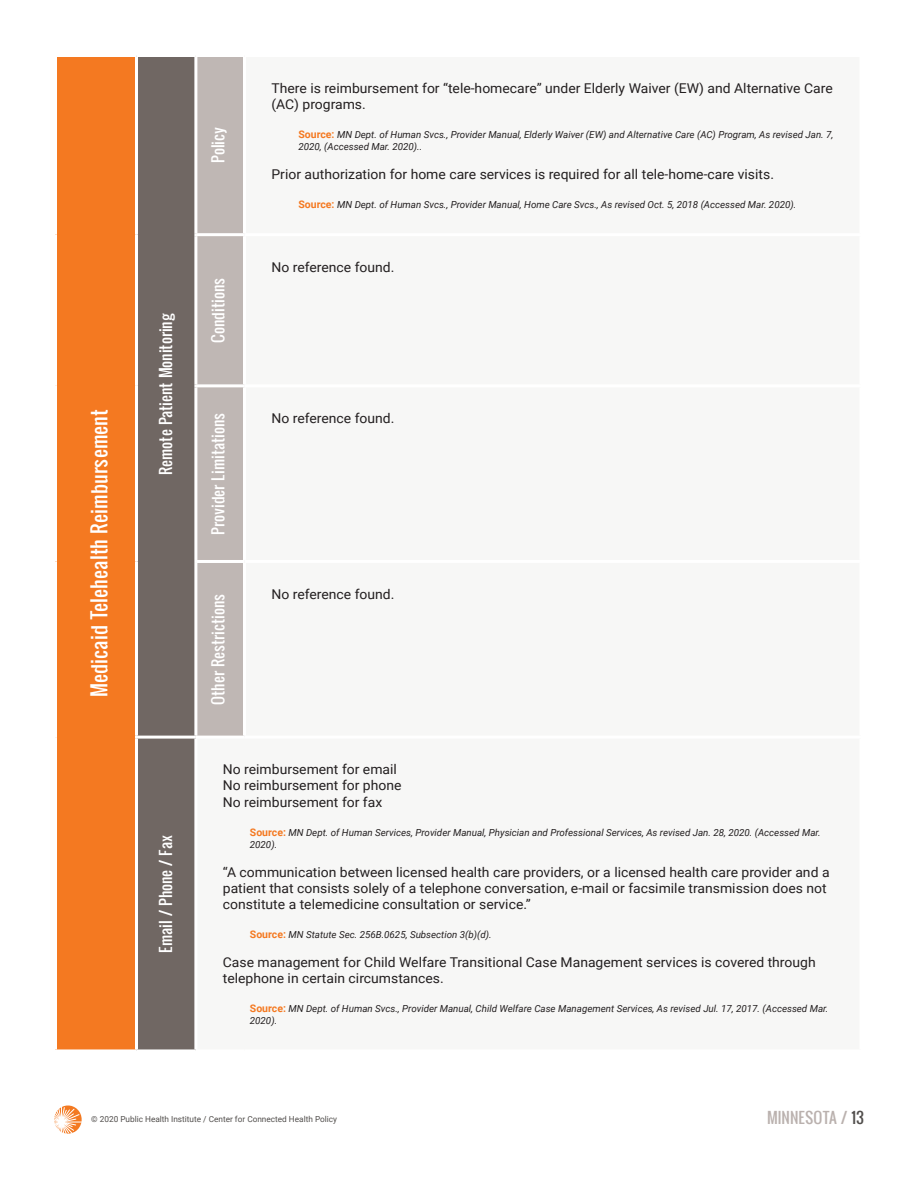
<style>
.page{position:relative;width:918px;height:1188px;background:#fff}
.page>*{position:absolute;margin:0;border:0;box-sizing:border-box;transform-origin:0 0}
.t1{font:19.5px "Oswald";color:#fff}
.t2{font:15px "Oswald";color:#fff}
.t3{font:15px "Oswald";color:#bab1ae}
.t4{font:13.5px/16.2px "Roboto";color:#231f20}
.t5{font:italic 9.75px/12px "Roboto";color:#231f20}
.t6{font:8.25px "Roboto";color:#514e4c}
.s1{font-weight:700;font-style:normal;font-size:10.5px;color:#f47921}
.s2{color:#514e4c}
</style>
<div class="page">
<svg style="left:54px;top:1105px;width:28px;height:29px"></svg>
<div style="left:56px;top:56px;width:80px;height:995px;background:#f47921"></div>
<div style="left:138px;top:57px;width:56px;height:992px;background:#706763"></div>
<div style="left:197px;top:57px;width:46px;height:679px;background:#bfb7b4"></div>
<hr style="left:54px;top:54px;width:82px;height:3px;background:#fff">
<hr style="left:54px;top:57px;width:3px;height:178px;background:#fff">
<hr style="left:135px;top:57px;width:3px;height:178px;background:#fff">
<hr style="left:54px;top:235px;width:3px;height:151px;background:#fff">
<hr style="left:135px;top:235px;width:3px;height:151px;background:#fff">
<hr style="left:194px;top:233px;width:51px;height:3px;background:#fff">
<hr style="left:54px;top:386px;width:3px;height:175px;background:#fff">
<hr style="left:135px;top:386px;width:3px;height:175px;background:#fff">
<hr style="left:194px;top:384px;width:51px;height:3px;background:#fff">
<hr style="left:54px;top:561px;width:3px;height:176px;background:#fff">
<hr style="left:135px;top:561px;width:3px;height:175px;background:#fff">
<hr style="left:194px;top:560px;width:51px;height:3px;background:#fff">
<hr style="left:54px;top:737px;width:3px;height:312px;background:#fff">
<hr style="left:135px;top:736px;width:61px;height:3px;background:#fff">
<hr style="left:135px;top:739px;width:3px;height:310px;background:#fff">
<hr style="left:54px;top:1049px;width:82px;height:3px;background:#fff">
<p class="t1" style="left:84px;top:697px;width:289px;rotate:-90deg">Medicaid Telehealth Reimbursement</p>
<p class="t2" style="left:154px;top:475px;width:164px;rotate:-90deg">Remote Patient Monitoring</p>
<p class="t2" style="left:154px;top:953px;width:119px;rotate:-90deg">Email / Phone / Fax</p>
<p class="t2" style="left:207px;top:163px;width:37px;rotate:-90deg">Policy</p>
<p class="t2" style="left:207px;top:343px;width:66px;rotate:-90deg">Conditions</p>
<p class="t4" style="left:272px;top:79px;width:563px">There is reimbursement for “tele-homecare” under Elderly Waiver (EW) and Alternative Care (AC) programs.</p>
<p class="t5" style="left:298px;top:128px;width:537px"><span class="s1">Source:</span> MN Dept. of Human Svcs., Provider Manual, Elderly Waiver (EW) and Alternative Care (AC) Program, As revised Jan. 7,<br>2020, (Accessed Mar. 2020)..</p>
<p class="t4" style="left:272px;top:165px;width:504px">Prior authorization for home care services is required for all tele-home-care visits.</p>
<p class="t5" style="left:298px;top:198px;width:499px"><span class="s1">Source:</span> MN Dept. of Human Svcs., Provider Manual, Home Care Svcs., As revised Oct. 5, 2018 (Accessed Mar. 2020).</p>
<p class="t4" style="left:272px;top:258px;width:124px">No reference found.</p>
<p class="t2" style="left:207px;top:535px;width:124px;rotate:-90deg">Provider Limitations</p>
<p class="t4" style="left:272px;top:410px;width:124px">No reference found.</p>
<p class="t2" style="left:207px;top:705px;width:113px;rotate:-90deg">Other Restrictions</p>
<p class="t4" style="left:272px;top:585px;width:124px">No reference found.</p>
<p class="t4" style="left:223px;top:761px;width:176px">No reimbursement for email</p>
<p class="t4" style="left:223px;top:777px;width:180px">No reimbursement for phone</p>
<p class="t4" style="left:223px;top:793px;width:161px">No reimbursement for fax</p>
<p class="t5" style="left:250px;top:826px;width:572px"><span class="s1">Source:</span> MN Dept. of Human Services, Provider Manual, Physician and Professional Services, As revised Jan. 28, 2020. (Accessed Mar.<br>2020).</p>
<p class="t4" style="left:223px;top:863px;width:608px">“A communication between licensed health care providers, or a licensed health care provider and a patient that consists solely of a telephone conversation, e-mail or facsimile transmission does not constitute a telemedicine consultation or service.”</p>
<p class="t5" style="left:250px;top:928px;width:243px"><span class="s1">Source:</span> MN Statute Sec. 256B.0625, Subsection 3(b)(d).</p>
<p class="t4" style="left:223px;top:953px;width:594px">Case management for Child Welfare Transitional Case Management services is covered through telephone in certain circumstances.</p>
<p class="t5" style="left:250px;top:1002px;width:580px"><span class="s1">Source:</span> MN Dept. of Human Svcs., Provider Manual, Child Welfare Case Management Services, As revised Jul. 17, 2017. (Accessed Mar.<br>2020).</p>
<p class="t6" style="left:91px;top:1113px;width:247px">© 2020 Public Health Institute / Center for Connected Health Policy</p>
<p class="t3" style="left:767px;top:1106px;width:98px">MINNESOTA / <span class="s2">13</span></p>
</div>
